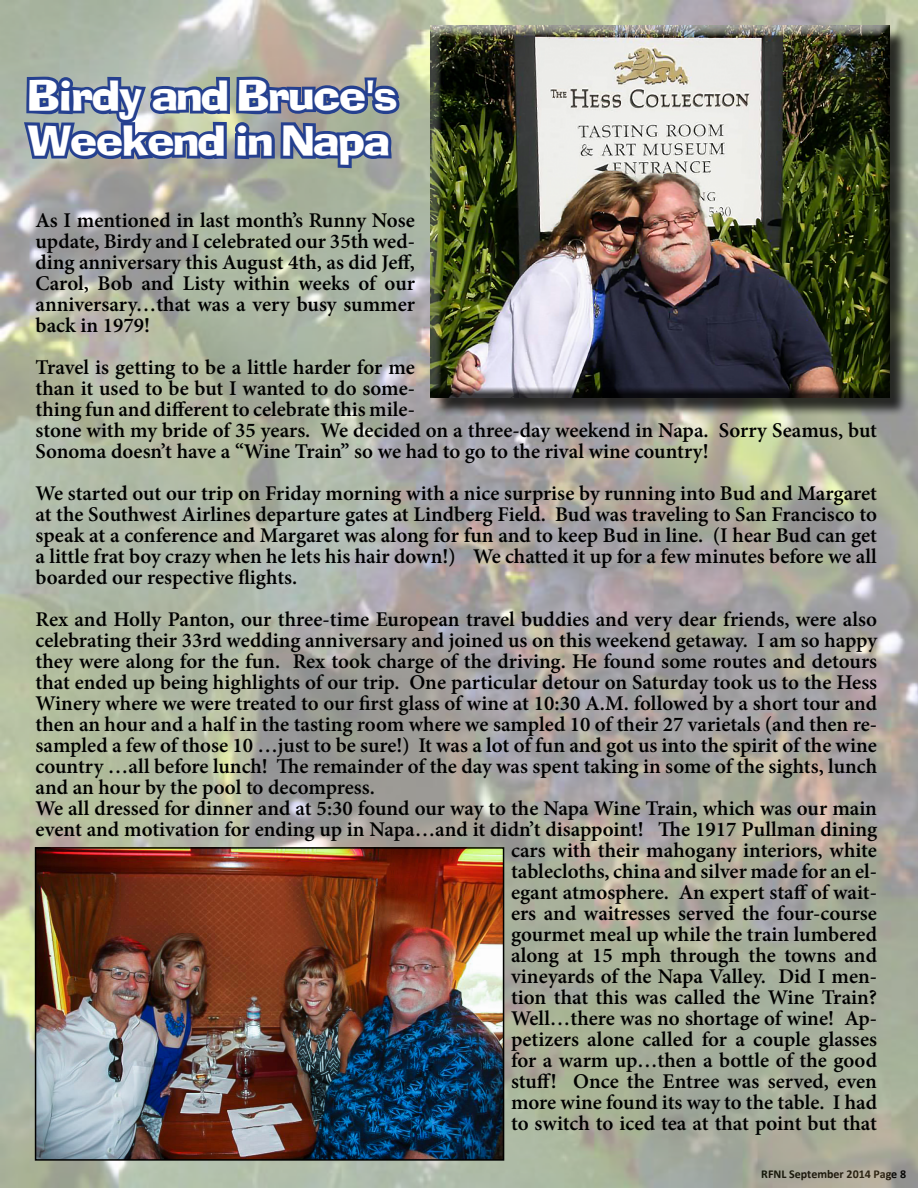
<style>
.page{position:relative;width:918px;height:1188px;background:#fff}
.page>*{position:absolute;margin:0;border:0;box-sizing:border-box;transform-origin:0 0}
.t1{font:45px "ACTION";color:#fff}
.t2{font:600 21px/21px "Minion Pro";color:#000;text-align:justify}
.t3{font:700 12px "Calibri";color:#000}
</style>
<div class="page">
<img style="left:0;top:0;width:918px;height:1188px">
<div style="left:433px;top:28px;width:476px;height:389px;background:#000;opacity:.75"></div>
<div style="left:420px;top:15px;width:478px;height:384px;background:#fff;opacity:.75"></div>
<div style="left:425px;top:19px;width:475px;height:380px;background:#000;opacity:.75"></div>
<svg style="left:20px;top:72px;width:383px;height:99px;background:#6a799a"></svg>
<img style="left:38px;top:850px;width:463px;height:308px">
<div style="left:35px;top:847px;width:469px;height:314px;border:2px solid #000"></div>
<p class="t1" style="left:29px;top:68px;width:370px">Birdy and Bruce's</p>
<p class="t1" style="left:29px;top:113px;width:362px">Weekend in Napa</p>
<p class="t2" style="left:36px;top:210px;width:381px">As I mentioned in last month’s Runny Nose update, Birdy and I celebrated our 35th wed&shy;ding anniversary this August 4th, as did Jeff, Carol, Bob and Listy within weeks of our anniversary…that was a very busy summer back in 1979!</p>
<p class="t2" style="left:36px;top:357px;width:843px;text-align:left">Travel is getting to be a little harder for me<br>than it used to be but I wanted to do some-<br>thing fun and different to celebrate this mile-<br>stone with my bride of 35 years. We decided on a three-day weekend in Napa. Sorry Seamus, but Sonoma doesn’t have a “Wine Train” so we had to go to the rival wine country!</p>
<p class="t2" style="left:36px;top:483px;width:843px">We started out our trip on Friday morning with a nice surprise by running into Bud and Margaret at the Southwest Airlines departure gates at Lindberg Field. Bud was traveling to San Francisco to speak at a conference and Margaret was along for fun and to keep Bud in line. (I hear Bud can get a little frat boy crazy when he lets his hair down!) We chatted it up for a few minutes before we all boarded our respective flights.</p>
<p class="t2" style="left:36px;top:609px;width:843px">Rex and Holly Panton, our three-time European travel buddies and very dear friends, were also celebrating their 33rd wedding anniversary and joined us on this weekend getaway. I am so happy they were along for the fun. Rex took charge of the driving. He found some routes and detours that ended up being highlights of our trip. One particular detour on Saturday took us to the Hess Winery where we were treated to our first glass of wine at 10:30 A.M. followed by a short tour and then an hour and a half in the tasting room where we sampled 10 of their 27 varietals (and then re&shy;sampled a few of those 10 …just to be sure!) It was a lot of fun and got us into the spirit of the wine country …all before lunch! The remainder of the day was spent taking in some of the sights, lunch and an hour by the pool to decompress.</p>
<p class="t2" style="left:36px;top:798px;width:843px;text-align:right">We all dressed for dinner and at 5:30 found our way to the Napa Wine Train, which was our main event and motivation for ending up in Napa…and it didn’t disappoint! The 1917 Pullman dining cars with their mahogany interiors, white<br>tablecloths, china and silver made for an el-<br>egant atmosphere. An expert staff of wait-<br>ers and waitresses served the four-course<br>gourmet meal up while the train lumbered<br>along at 15 mph through the towns and<br>vineyards of the Napa Valley. Did I men-<br>tion that this was called the Wine Train?<br>Well…there was no shortage of wine! Ap-<br>petizers alone called for a couple glasses<br>for a warm up…then a bottle of the good<br>stuff! Once the Entree was served, even<br>more wine found its way to the table. I had<br>to switch to iced tea at that point but that</p>
<p class="t3" style="left:761px;top:1167px;width:146px">RFNL September 2014 Page 8</p>
</div>
